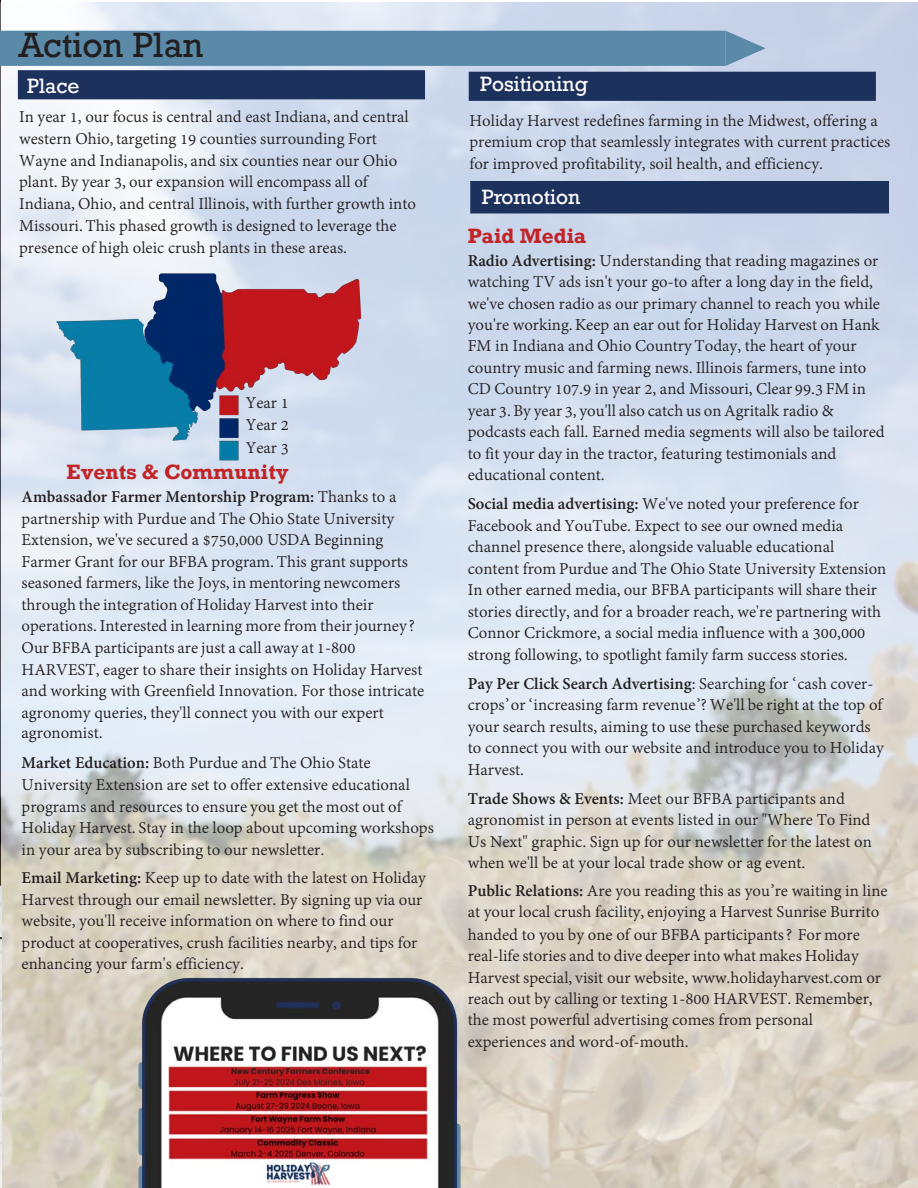
<style>
.page{position:relative;width:918px;height:1188px;background:#fff}
.page>*{position:absolute;margin:0;border:0;box-sizing:border-box;transform-origin:0 0}
.t1{font:33px "Rockwell";color:#231f20}
.t2{font:19.5px "Rockwell";color:#fff}
.t3{font:700 19.5px "Rockwell";color:#c12427}
.t4{font:18px/21.5px "Adobe Devanagari";color:#231f20}
.s1{font-weight:700}
</style>
<div class="page">
<img style="left:0;top:3px;width:917px;height:1185px">
<img style="left:0;top:719px;width:2px;height:468px">
<div style="left:0;top:31px;width:725px;height:34px;background:#5a8aa8"></div>
<div style="left:0;top:31px;width:726px;height:35px;border:2px solid #5a8aa8"></div>
<svg style="left:725px;top:30px;width:41px;height:37px;background:#93b0ca"></svg>
<div style="left:18px;top:70px;width:407px;height:29px;background:#1d315d;border:2px solid #1d315d"></div>
<div style="left:469px;top:72px;width:407px;height:29px;background:#1d315d;border:2px solid #1d315d"></div>
<img style="left:47px;top:245px;width:365px;height:320px">
<div style="left:470px;top:181px;width:419px;height:32px;background:#1d315d"></div>
<img style="left:0;top:109px;width:35px;height:362px">
<img style="left:112px;top:969px;width:365px;height:219px">
<p class="t1" style="left:18px;top:25px;width:187px">Action Plan</p>
<p class="t2" style="left:27px;top:74px;width:54px">Place</p>
<p class="t4" style="left:19px;top:107px;width:391px;line-height:22px">In year 1, our focus is central and east Indiana, and central western Ohio, targeting 19 counties surrounding Fort<br>Wayne and Indianapolis, and six counties near our Ohio</p>
<p class="t4" style="left:19px;top:172px;width:398px;line-height:21.9px">plant. By year 3, our expansion will encompass all of Indiana, Ohio, and central Illinois, with further growth into Missouri. This phased growth is designed to leverage the presence of high oleic crush plants in these areas.</p>
<p class="t4" style="left:246px;top:392px;width:45px;line-height:23px;text-align:justify">Year 1<br>Year 2<br>Year 3</p>
<p class="t3" style="left:67px;top:460px;width:224px">Events &amp; Community</p>
<p class="t4" style="left:22px;top:488px;width:404px"><span class="s1">Ambassador Farmer Mentorship Program:</span> Thanks to a partnership with Purdue and The Ohio State University Extension, we've secured a $750,000 USDA Beginning Farmer Grant for our BFBA program. This grant supports seasoned farmers, like the Joys, in mentoring newcomers through the integration of Holiday Harvest into their operations. Interested in learning more from their journey?<br>Our BFBA participants are just a call away at 1-800<br>HARVEST, eager to share their insights on Holiday Harvest and working with Greenfield Innovation. For those intricate agronomy queries, they'll connect you with our expert agronomist.</p>
<p class="t4" style="left:22px;top:754px;width:414px"><span class="s1">Market Education:</span> Both Purdue and The Ohio State University Extension are set to offer extensive educational programs and resources to ensure you get the most out of Holiday Harvest. Stay in the loop about upcoming workshops in your area by subscribing to our newsletter.</p>
<p class="t4" style="left:22px;top:869px;width:406px"><span class="s1">Email Marketing:</span> Keep up to date with the latest on Holiday Harvest through our email newsletter. By signing up via our website, you'll receive information on where to find our product at cooperatives, crush facilities nearby, and tips for enhancing your farm's efficiency.</p>
<p class="t2" style="left:480px;top:72px;width:109px">Positioning</p>
<p class="t4" style="left:470px;top:111px;width:423px">Holiday Harvest redefines farming in the Midwest, offering a premium crop that seamlessly integrates with current practices for improved profitability, soil health, and efficiency.</p>
<p class="t2" style="left:482px;top:185px;width:100px">Promotion</p>
<p class="t3" style="left:468px;top:223px;width:120px">Paid Media</p>
<p class="t4" style="left:468px;top:251px;width:418px"><span class="s1">Radio Advertising:</span> Understanding that reading magazines or watching TV ads isn't your go-to after a long day in the field, we've chosen radio as our primary channel to reach you while you're working.Keep an ear out for Holiday Harvest on Hank FM in Indiana and Ohio Country Today, the heart of your country music and farming news. Illinois farmers, tune into CD Country 107.9 in year 2, and Missouri, Clear 99.3 FM in year 3. By year 3, you'll also catch us on Agritalk radio &amp; podcasts each fall. Earned media segments will also be tailored to fit your day in the tractor, featuring testimonials and educational content.</p>
<p class="t4" style="left:468px;top:495px;width:420px"><span class="s1">Social media advertising:</span> We've noted your preference for Facebook and YouTube. Expect to see our owned media channel presence there, alongside valuable educational content from Purdue and The Ohio State University Extension In other earned media, our BFBA participants will share their stories directly, and for a broader reach, we're partnering with Connor Crickmore, a social media influence with a 300,000 strong following, to spotlight family farm success stories.</p>
<p class="t4" style="left:468px;top:674px;width:418px"><span class="s1">Pay Per Click Search Advertising</span>: Searching for ‘cash cover&shy;crops’ or ‘increasing farm revenue’? We'll be right at the top of your search results, aiming to use these purchased keywords to connect you with our website and introduce you to Holiday Harvest.</p>
<p class="t4" style="left:468px;top:789px;width:406px"><span class="s1">Trade Shows &amp; Events:</span> Meet our BFBA participants and agronomist in person at events listed in our "Where To Find Us Next" graphic. Sign up for our newsletter for the latest on when we'll be at your local trade show or ag event.</p>
<p class="t4" style="left:468px;top:881px;width:421px"><span class="s1">Public Relations:</span> Are you reading this as you’re waiting in line at your local crush facility, enjoying a Harvest Sunrise Burrito handed to you by one of our BFBA participants? For more real-life stories and to dive deeper into what makes Holiday Harvest special, visit our website, www.holidayharvest.com or reach out by calling or texting 1-800 HARVEST. Remember, the most powerful advertising comes from personal experiences and word-of-mouth.</p>
</div>
